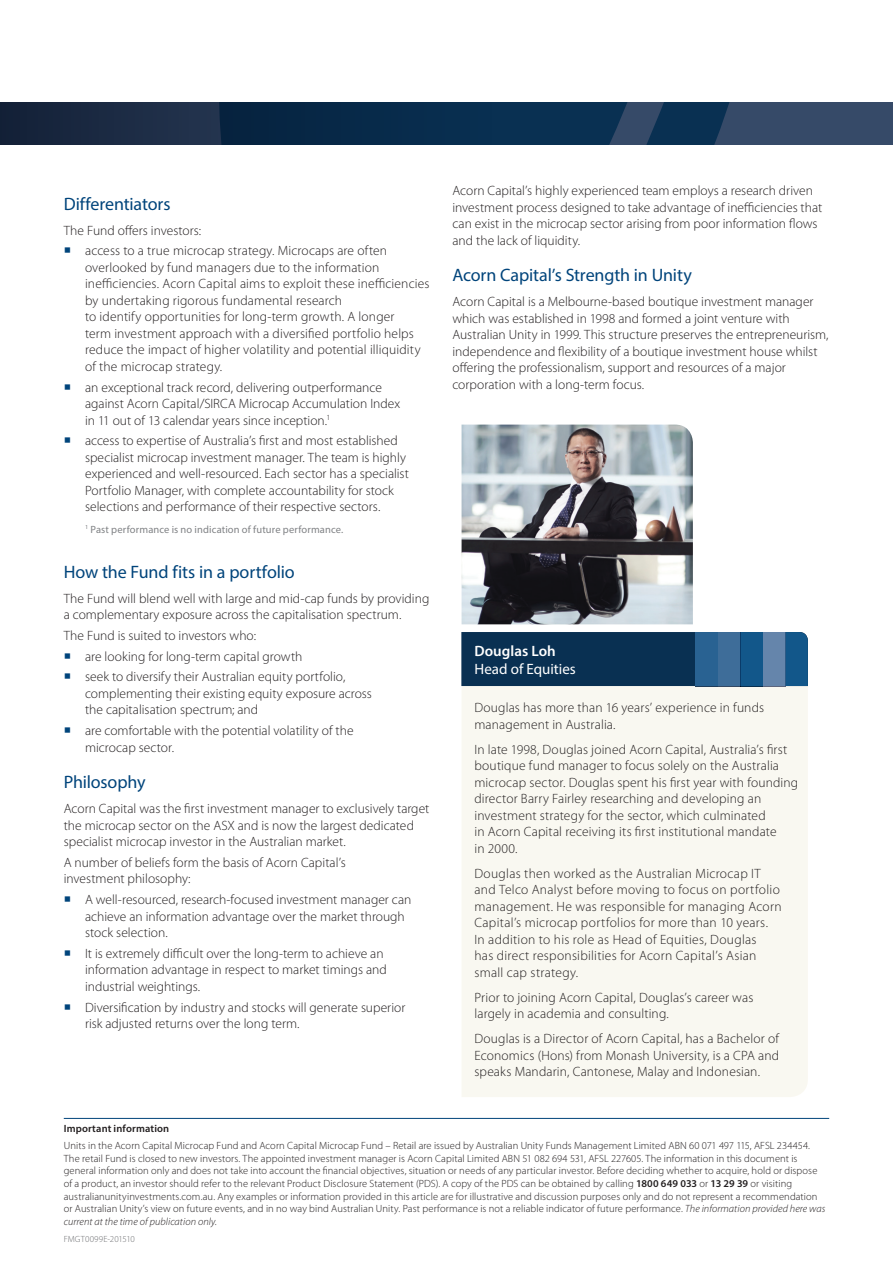
<style>
.page{position:relative;width:893px;height:1263px;background:#fff}
.page>*{position:absolute;margin:0;border:0;box-sizing:border-box;transform-origin:0 0}
.Heading_1{font:18px "Myriad Pro";letter-spacing:-.005em;color:#00447b}
.BODY{font:15px/18px "Myriad Pro";color:#fff}
.BODY-2{font:300 13.5px/16.5px "Myriad Pro";letter-spacing:.005em;color:#231f20}
.Sub-heading_3{font:300 10.5px/12.6px "Myriad Pro";letter-spacing:.01em;color:#231f20}
.Disclaimer{font:10.5px "Myriad Pro";letter-spacing:.015em;color:#808285}
.Sub-heading_3-2{font:600 10.5px "Myriad Pro";letter-spacing:.015em;color:#231f20}
.Question{font:300 9px "Myriad Pro";color:#6c6d70}
.s1{color:#00447b}
.s2{font-weight:600}
.s3{font-style:italic}
</style>
<div class="page">
<svg style="left:0;top:102px;width:893px;height:43px;background:#173250"></svg>
<hr style="left:64px;top:1118px;width:765px;height:1px;background:#00447b">
<div style="left:462px;top:686px;width:346px;height:411px;background:#f9f8f1"></div>
<svg style="left:461px;top:632px;width:347px;height:54px;background:#164267"></svg>
<img style="left:462px;top:425px;width:231px;height:199px">
<p class="Heading_1" style="left:64px;top:193px;width:108px">Differentiators</p>
<p class="BODY-2" style="left:64px;top:222px;width:139px">The Fund offers investors:</p>
<p class="BODY-2" style="left:85px;top:243px;width:346px;text-indent:-21px"><span class="s1">○</span> access to a true microcap strategy. Microcaps are often overlooked by fund managers due to the information inefficiencies. Acorn Capital aims to exploit these inefficiencies by undertaking rigorous fundamental research<br>to identify opportunities for long-term growth. A longer<br>term investment approach with a diversified portfolio helps reduce the impact of higher volatility and potential illiquidity of the microcap strategy.</p>
<p class="BODY-2" style="left:85px;top:379px;width:317px;text-indent:-21px"><span class="s1">○</span> an exceptional track record, delivering outperformance against Acorn Capital/SIRCA Microcap Accumulation Index in 11 out of 13 calendar years since inception.<sup>1</sup></p>
<p class="BODY-2" style="left:85px;top:433px;width:325px;text-indent:-21px"><span class="s1">○</span> access to expertise of Australia’s first and most established specialist microcap investment manager. The team is highly experienced and well-resourced. Each sector has a specialist Portfolio Manager, with complete accountability for stock selections and performance of their respective sectors.</p>
<p class="Disclaimer" style="left:85px;top:523px;width:260px"><sup>1</sup> Past performance is no indication of future performance.</p>
<p class="Heading_1" style="left:64px;top:560px;width:233px">How the Fund fits in a portfolio</p>
<p class="BODY-2" style="left:64px;top:590px;width:367px">The Fund will blend well with large and mid-cap funds by providing a complementary exposure across the capitalisation spectrum.</p>
<p class="BODY-2" style="left:64px;top:627px;width:194px">The Fund is suited to investors who:</p>
<p class="BODY-2" style="left:64px;top:648px;width:240px"><span class="s1">○</span> are looking for long-term capital growth</p>
<p class="BODY-2" style="left:85px;top:669px;width:288px;text-indent:-21px"><span class="s1">○</span> seek to diversify their Australian equity portfolio, complementing their existing equity exposure across the capitalisation spectrum; and</p>
<p class="BODY-2" style="left:85px;top:723px;width:270px;text-indent:-21px"><span class="s1">○</span> are comfortable with the potential volatility of the microcap sector.</p>
<p class="Heading_1" style="left:64px;top:771px;width:83px">Philosophy</p>
<p class="BODY-2" style="left:64px;top:801px;width:367px">Acorn Capital was the first investment manager to exclusively target the microcap sector on the ASX and is now the largest dedicated specialist microcap investor in the Australian market.</p>
<p class="BODY-2" style="left:64px;top:854px;width:283px">A number of beliefs form the basis of Acorn Capital’s investment philosophy:</p>
<p class="BODY-2" style="left:85px;top:892px;width:328px;text-indent:-21px"><span class="s1">○</span> A well-resourced, research-focused investment manager can achieve an information advantage over the market through stock selection.</p>
<p class="BODY-2" style="left:85px;top:945px;width:303px;text-indent:-21px"><span class="s1">○</span> It is extremely difficult over the long-term to achieve an information advantage in respect to market timings and industrial weightings.</p>
<p class="BODY-2" style="left:85px;top:999px;width:322px;text-indent:-21px"><span class="s1">○</span> Diversification by industry and stocks will generate superior risk adjusted returns over the long term.</p>
<p class="BODY-2" style="left:452px;top:183px;width:371px">Acorn Capital’s highly experienced team employs a research driven investment process designed to take advantage of inefficiencies that can exist in the microcap sector arising from poor information flows and the lack of liquidity.</p>
<p class="Heading_1" style="left:452px;top:264px;width:241px">Acorn Capital’s Strength in Unity</p>
<p class="BODY-2" style="left:452px;top:294px;width:378px">Acorn Capital is a Melbourne-based boutique investment manager which was established in 1998 and formed a joint venture with Australian Unity in 1999. This structure preserves the entrepreneurism, independence and flexibility of a boutique investment house whilst offering the professionalism, support and resources of a major corporation with a long-term focus.</p>
<p class="BODY" style="left:474px;top:642px;width:103px"><span class="s2">Douglas Loh<br></span>Head of Equities</p>
<p class="BODY-2" style="left:474px;top:700px;width:291px">Douglas has more than 16 years’ experience in funds management in Australia.</p>
<p class="BODY-2" style="left:474px;top:741px;width:325px">In late 1998, Douglas joined Acorn Capital, Australia’s first boutique fund manager to focus solely on the Australia microcap sector. Douglas spent his first year with founding director Barry Fairley researching and developing an investment strategy for the sector, which culminated<br>in Acorn Capital receiving its first institutional mandate<br>in 2000.</p>
<p class="BODY-2" style="left:474px;top:865px;width:309px">Douglas then worked as the Australian Microcap IT and Telco Analyst before moving to focus on portfolio management. He was responsible for managing Acorn Capital’s microcap portfolios for more than 10 years.<br>In addition to his role as Head of Equities, Douglas<br>has direct responsibilities for Acorn Capital’s Asian small cap strategy.</p>
<p class="BODY-2" style="left:474px;top:989px;width:281px">Prior to joining Acorn Capital, Douglas’s career was largely in academia and consulting.</p>
<p class="BODY-2" style="left:474px;top:1031px;width:306px;text-align:justify">Douglas is a Director of Acorn Capital, has a Bachelor of Economics (Hons) from Monash University, is a CPA and speaks Mandarin, Cantonese, Malay and Indonesian.</p>
<p class="Sub-heading_3-2" style="left:64px;top:1122px;width:107px">Important information</p>
<p class="Sub-heading_3" style="left:64px;top:1139px;width:763px">Units in the Acorn Capital Microcap Fund and Acorn Capital Microcap Fund – Retail are issued by Australian Unity Funds Management Limited ABN 60 071 497 115, AFSL 234454.<br>The retail Fund is closed to new investors. The appointed investment manager is Acorn Capital Limited ABN 51 082 694 531, AFSL 227605. The information in this document is general information only and does not take into account the financial objectives, situation or needs of any particular investor. Before deciding whether to acquire, hold or dispose of a product, an investor should refer to the relevant Product Disclosure Statement (PDS). A copy of the PDS can be obtained by calling <span class="s2">1800 649 033</span> or <span class="s2">13 29 39</span> or visiting australianunityinvestments.com.au. Any examples or information provided in this article are for illustrative and discussion purposes only and do not represent a recommendation or Australian Unity’s view on future events, and in no way bind Australian Unity. Past performance is not a reliable indicator of future performance. <span class="s3">The information provided here was current at the time of publication only.</span></p>
<p class="Question" style="left:64px;top:1234px;width:73px">FMGT0099E-201510</p>
</div>
